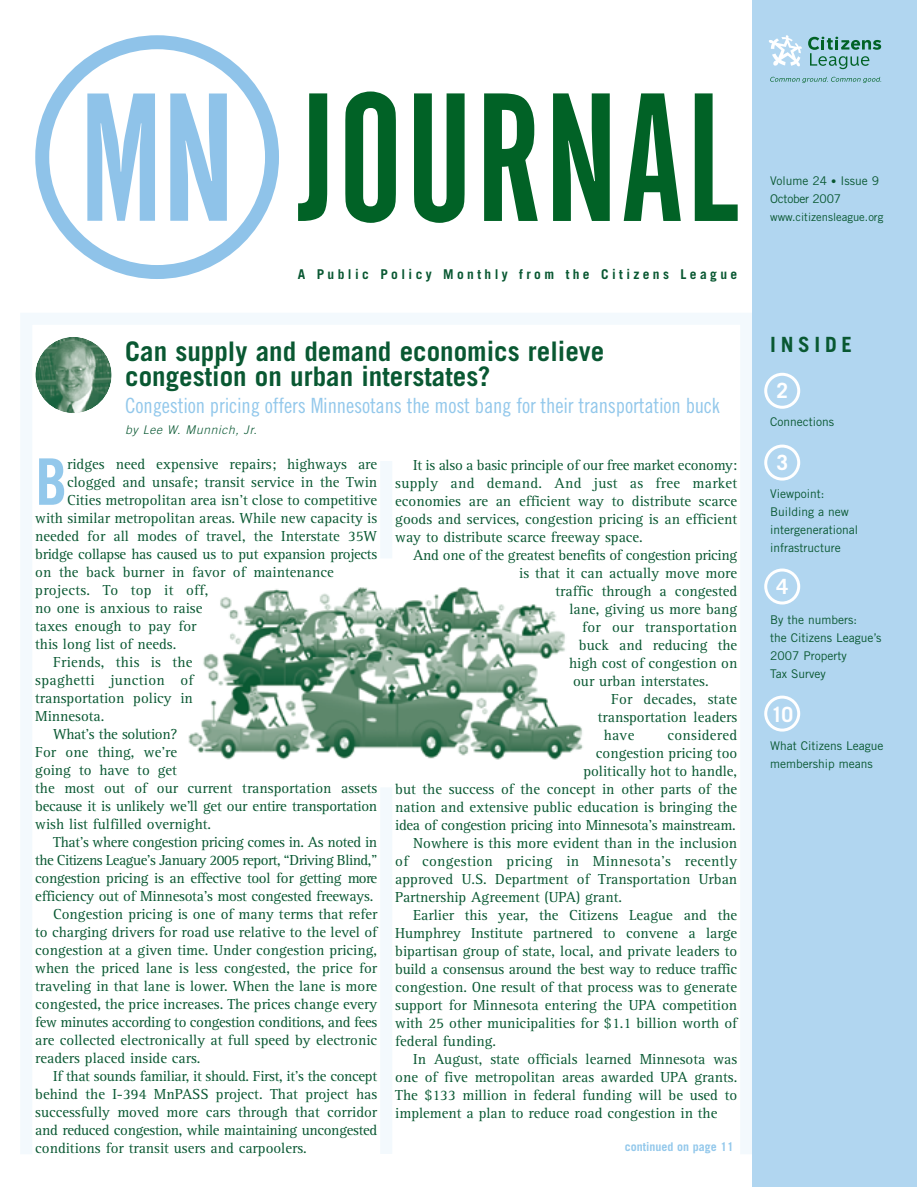
<style>
.page{position:relative;width:918px;height:1188px;background:#fff}
.page>*{position:absolute;margin:0;border:0;box-sizing:border-box;transform-origin:0 0}
.t1{font:64.35px "Trade Gothic Bold Cond Twenty";color:#93c8eb}
.t2{font:700 27px/25.5px "Trade Gothic";color:#095832}
.t3{font:21px "Trade Gothic Cond Eighteen";letter-spacing:-.01em;color:#93c8eb}
.t4{font:700 21px "Trade Gothic";letter-spacing:.22em;color:#095832}
.t5{font:700 21px "Trade Gothic";color:#fff}
.t6{font:15px/18px "Rotis Serif";color:#095832;text-align:justify}
.t7{font:15px "Rotis Serif";letter-spacing:-.02em;color:#095832}
.t8{font:15px "Rotis Serif";letter-spacing:.02em;color:#095832}
.t9{font:15px "Rotis Serif";letter-spacing:-.03em;color:#095832}
.t10{font:700 13.5px "Trade Gothic";letter-spacing:.25em;color:#095832}
.t11{font:12px/18px "Trade Gothic";color:#095832}
.t12{font:12px/18px "Trade Gothic";letter-spacing:-.025em;color:#095832}
.t13{font:italic 300 12px "Trade Gothic";color:#095832}
.t14{font:700 12px "Trade Gothic";color:#93c8eb}
.t15{font:11.25px "Trade Gothic";color:#095832}
.s1{font-size:10.5px}
</style>
<div class="page">
<div style="left:20px;top:313px;width:732px;height:847px;border:12px solid #f3f9fd"></div>
<svg style="left:298px;top:93px;width:29px;height:128px"></svg>
<svg style="left:345px;top:92px;width:51px;height:131px"></svg>
<svg style="left:414px;top:93px;width:51px;height:130px"></svg>
<svg style="left:484px;top:93px;width:54px;height:128px"></svg>
<svg style="left:553px;top:93px;width:57px;height:128px"></svg>
<svg style="left:624px;top:93px;width:57px;height:128px"></svg>
<svg style="left:695px;top:93px;width:43px;height:128px"></svg>
<svg style="left:35px;top:35px;width:244px;height:244px"></svg>
<div style="left:752px;top:0;width:164px;height:1186px;background:#b1d6f0"></div>
<svg style="left:770px;top:77px;width:111px;height:6px"></svg>
<svg style="left:808px;top:37px;width:73px;height:32px"></svg>
<svg style="left:769px;top:35px;width:33px;height:32px"></svg>
<svg style="left:764px;top:373px;width:36px;height:36px"></svg>
<svg style="left:764px;top:445px;width:36px;height:36px"></svg>
<svg style="left:764px;top:569px;width:36px;height:36px"></svg>
<svg style="left:764px;top:696px;width:36px;height:36px"></svg>
<div style="left:380px;top:461px;width:12px;height:97px;background:#f3f9fd"></div>
<img style="left:35px;top:337px;width:77px;height:76px;border-radius:50%">
<img style="left:188px;top:587px;width:395px;height:173px">
<div style="left:380px;top:787px;width:12px;height:367px;background:#f3f9fd"></div>
<p class="t10" style="left:298px;top:266px;width:441px">A Public Policy Monthly from the Citizens League</p>
<h2 class="t2" style="left:125px;top:338px;width:481px">Can supply and demand economics relieve congestion on urban interstates?</h2>
<h3 class="t3" style="left:125px;top:393px;width:596px">Congestion pricing offers Minnesotans the most bang for their transportation buck</h3>
<p class="t13" style="left:125px;top:423px;width:136px">by Lee W. Munnich, Jr.</p>
<p class="t6" style="left:395px;top:457px;width:344px;text-indent:18px">It is also a basic principle of our free market economy: supply and demand. And just as free market economies are an efficient way to distribute scarce goods and services, congestion pricing is an efficient way to distribute scarce freeway space.</p>
<p class="t7" style="left:413px;top:547px;width:326px">And one of the greatest benefits of congestion pricing</p>
<p class="t6" style="left:519px;top:565px;width:220px">is that it can actually move more</p>
<p class="t6" style="left:555px;top:583px;width:183px">traffic through a congested</p>
<p class="t6" style="left:569px;top:601px;width:169px">lane, giving us more bang</p>
<p class="t6" style="left:582px;top:619px;width:157px">for our transportation</p>
<p class="t6" style="left:579px;top:637px;width:160px">buck and reducing the</p>
<p class="t6" style="left:569px;top:655px;width:170px">high cost of congestion on</p>
<p class="t6" style="left:573px;top:673px;width:137px">our urban interstates.</p>
<p class="t6" style="left:611px;top:691px;width:128px">For decades, state</p>
<p class="t6" style="left:598px;top:709px;width:141px">transportation leaders</p>
<p class="t6" style="left:604px;top:727px;width:32px">have</p>
<p class="t8" style="left:667px;top:727px;width:71px">considered</p>
<p class="t6" style="left:596px;top:745px;width:143px">congestion pricing too</p>
<p class="t6" style="left:583px;top:763px;width:155px">politically hot to handle,</p>
<p class="t6" style="left:395px;top:781px;width:343px">but the success of the concept in other parts of the</p>
<p class="t6" style="left:395px;top:799px;width:343px">nation and extensive public education is bringing the</p>
<p class="t7" style="left:395px;top:817px;width:342px">idea of congestion pricing into Minnesota's mainstream.</p>
<p class="t6" style="left:413px;top:835px;width:325px">Nowhere is this more evident than in the inclusion</p>
<p class="t8" style="left:395px;top:853px;width:344px">of congestion pricing in Minnesota's recently</p>
<p class="t6" style="left:395px;top:871px;width:344px">approved U.S. Department of Transportation Urban</p>
<p class="t6" style="left:395px;top:889px;width:228px">Partnership Agreement (UPA) grant.</p>
<p class="t6" style="left:413px;top:907px;width:325px">Earlier this year, the Citizens League and the</p>
<p class="t6" style="left:395px;top:925px;width:343px">Humphrey Institute partnered to convene a large</p>
<p class="t6" style="left:395px;top:943px;width:344px">bipartisan group of state, local, and private leaders to</p>
<p class="t6" style="left:395px;top:961px;width:343px">build a consensus around the best way to reduce traffic</p>
<p class="t6" style="left:395px;top:979px;width:344px">congestion. One result of that process was to generate</p>
<p class="t6" style="left:395px;top:997px;width:343px">support for Minnesota entering the UPA competition</p>
<p class="t6" style="left:395px;top:1015px;width:344px">with 25 other municipalities for $1.1 billion worth of</p>
<p class="t6" style="left:395px;top:1033px;width:102px">federal funding.</p>
<p class="t6" style="left:413px;top:1051px;width:326px">In August, state officials learned Minnesota was</p>
<p class="t6" style="left:395px;top:1069px;width:344px">one of five metropolitan areas awarded UPA grants.</p>
<p class="t6" style="left:395px;top:1087px;width:344px">The $133 million in federal funding will be used to</p>
<p class="t6" style="left:395px;top:1105px;width:324px">implement a plan to reduce road congestion in the</p>
<h1 class="t1" style="left:35px;top:443px;width:34px">B</h1>
<p class="t6" style="left:67px;top:455px;width:312px">ridges need expensive repairs; highways are</p>
<p class="t6" style="left:67px;top:473px;width:312px">clogged and unsafe; transit service in the Twin</p>
<p class="t6" style="left:67px;top:491px;width:312px">Cities metropolitan area isn't close to competitive</p>
<p class="t6" style="left:35px;top:509px;width:343px">with similar metropolitan areas. While new capacity is</p>
<p class="t6" style="left:35px;top:527px;width:343px">needed for all modes of travel, the Interstate 35W</p>
<p class="t7" style="left:35px;top:545px;width:343px">bridge collapse has caused us to put expansion projects</p>
<p class="t6" style="left:35px;top:563px;width:300px">on the back burner in favor of maintenance</p>
<p class="t8" style="left:35px;top:581px;width:175px">projects. To top it off,</p>
<p class="t6" style="left:35px;top:599px;width:169px">no one is anxious to raise</p>
<p class="t6" style="left:35px;top:617px;width:163px">taxes enough to pay for</p>
<p class="t6" style="left:35px;top:635px;width:143px">this long list of needs.</p>
<p class="t6" style="left:53px;top:653px;width:141px">Friends, this is the</p>
<p class="t8" style="left:35px;top:671px;width:160px">spaghetti junction of</p>
<p class="t6" style="left:35px;top:689px;width:159px">transportation policy in</p>
<p class="t6" style="left:35px;top:707px;width:71px">Minnesota.</p>
<p class="t7" style="left:53px;top:725px;width:126px">What's the solution?</p>
<p class="t6" style="left:35px;top:743px;width:143px">For one thing, we're</p>
<p class="t6" style="left:35px;top:761px;width:143px">going to have to get</p>
<p class="t6" style="left:35px;top:779px;width:344px">the most out of our current transportation assets</p>
<p class="t7" style="left:35px;top:797px;width:344px">because it is unlikely we'll get our entire transportation</p>
<p class="t6" style="left:35px;top:815px;width:177px">wish list fulfilled overnight.</p>
<p class="t7" style="left:53px;top:833px;width:326px">That's where congestion pricing comes in. As noted in</p>
<p class="t9" style="left:35px;top:851px;width:343px">the Citizens League's January 2005 report, “Driving Blind,”</p>
<p class="t7" style="left:35px;top:869px;width:344px">congestion pricing is an effective tool for getting more</p>
<p class="t6" style="left:35px;top:887px;width:340px">efficiency out of Minnesota's most congested freeways.</p>
<p class="t6" style="left:53px;top:905px;width:326px">Congestion pricing is one of many terms that refer</p>
<p class="t6" style="left:35px;top:923px;width:343px">to charging drivers for road use relative to the level of</p>
<p class="t6" style="left:35px;top:941px;width:343px">congestion at a given time. Under congestion pricing,</p>
<p class="t6" style="left:35px;top:959px;width:343px">when the priced lane is less congested, the price for</p>
<p class="t6" style="left:35px;top:977px;width:344px">traveling in that lane is lower. When the lane is more</p>
<p class="t6" style="left:35px;top:995px;width:343px">congested, the price increases. The prices change every</p>
<p class="t7" style="left:35px;top:1013px;width:344px">few minutes according to congestion conditions, and fees</p>
<p class="t6" style="left:35px;top:1031px;width:343px">are collected electronically at full speed by electronic</p>
<p class="t6" style="left:35px;top:1049px;width:167px">readers placed inside cars.</p>
<p class="t7" style="left:53px;top:1067px;width:325px">If that sounds familiar, it should. First, it's the concept</p>
<p class="t6" style="left:35px;top:1085px;width:343px">behind the I-394 MnPASS project. That project has</p>
<p class="t6" style="left:35px;top:1103px;width:343px">successfully moved more cars through that corridor</p>
<p class="t7" style="left:35px;top:1121px;width:344px">and reduced congestion, while maintaining uncongested</p>
<p class="t6" style="left:35px;top:1139px;width:273px">conditions for transit users and carpoolers.</p>
<p class="t14" style="left:625px;top:1139px;width:111px">continued on page 11</p>
<p class="t12" style="left:770px;top:172px;width:110px">Volume 24 <span class="s1">•</span> Issue 9<br>October 2007</p>
<p class="t15" style="left:770px;top:211px;width:115px">www.citizensleague.org</p>
<h3 class="t4" style="left:770px;top:331px;width:83px">INSIDE</h3>
<h3 class="t5" style="left:776px;top:377px;width:13px">2</h3>
<p class="t11" style="left:770px;top:413px;width:65px">Connections</p>
<h3 class="t5" style="left:776px;top:449px;width:13px">3</h3>
<p class="t11" style="left:770px;top:485px;width:89px">Viewpoint:<br>Building a new intergenerational infrastructure</p>
<h3 class="t5" style="left:776px;top:573px;width:13px">4</h3>
<p class="t11" style="left:770px;top:611px;width:113px">By the numbers:<br>the Citizens League’s<br>2007 Property<br>Tax Survey</p>
<h3 class="t5" style="left:771px;top:702px;width:24px">10</h3>
<p class="t11" style="left:770px;top:737px;width:115px">What Citizens League membership means</p>
</div>
